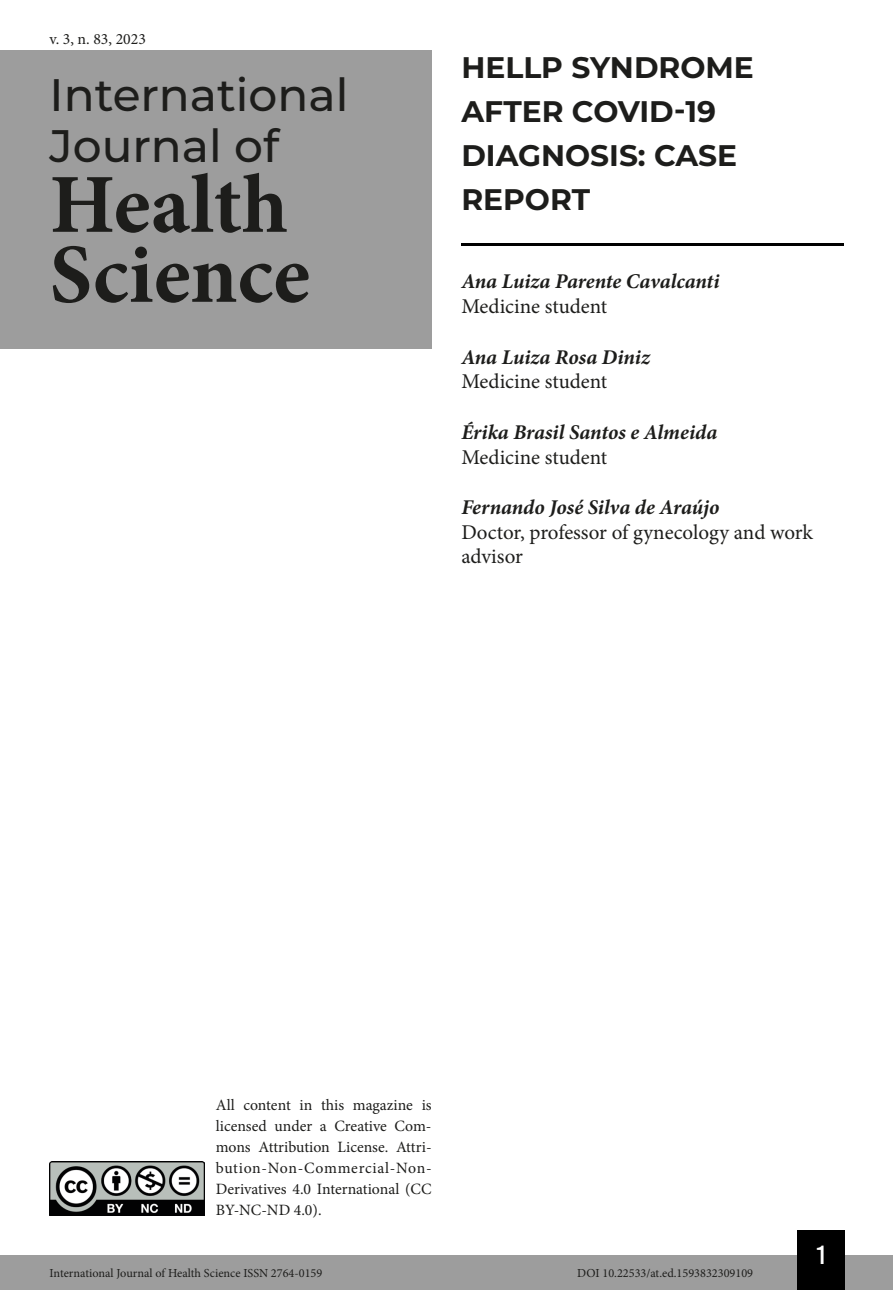
<style>
.page{position:relative;width:893px;height:1290px;background:#fff}
.page>*{position:absolute;margin:0;border:0;box-sizing:border-box;transform-origin:0 0}
.t1{font:700 84px/70px "Minion Pro";color:#1d1d1b}
.t2{font:500 45.5px/50.8px "Montserrat";color:#1d1d1b}
.t3{font:700 29.75px/43.8px "Montserrat";color:#1d1d1b}
.t4{font:26.25px "Bebas Kai";color:#fff}
.t5{font:italic 700 21px "Minion Pro";letter-spacing:-.005em;color:#1d1d1b}
.t6{font:21px/24.5px "Minion Pro";color:#1d1d1b}
.t7{font:15.75px/21px "Minion Pro";color:#1d1d1b;text-align:justify}
.t8{font:12.25px "Minion Pro";color:#1d1d1b}
</style>
<div class="page">
<div style="left:0;top:1255px;width:893px;height:35px;background:#9d9d9d"></div>
<div style="left:797px;top:1230px;width:48px;height:60px;background:#000"></div>
<img style="left:50px;top:1161px;width:154px;height:54px">
<div style="left:0;top:50px;width:432px;height:298px;background:#9d9d9d"></div>
<hr style="left:461px;top:243px;width:382px;height:3px;background:#000">
<p class="t7" style="left:50px;top:28px;width:98px">v. 3, n. 83, 2023</p>
<h2 class="t2" style="left:50px;top:68px;width:300px">International<br>Journal of</h2>
<h1 class="t1" style="left:50px;top:169px;width:262px">Health<br>Science</h1>
<h3 class="t3" style="left:461px;top:44px;width:294px">HELLP SYNDROME<br>AFTER COVID-19<br>DIAGNOSIS: CASE<br>REPORT</h3>
<h3 class="t5" style="left:461px;top:267px;width:260px">Ana Luiza Parente Cavalcanti</h3>
<h3 class="t6" style="left:461px;top:294px;width:147px">Medicine student</h3>
<h3 class="t5" style="left:461px;top:342px;width:190px">Ana Luiza Rosa Diniz</h3>
<h3 class="t6" style="left:461px;top:369px;width:147px">Medicine student</h3>
<h3 class="t5" style="left:461px;top:417px;width:258px">Érika Brasil Santos e Almeida</h3>
<h3 class="t6" style="left:461px;top:445px;width:147px">Medicine student</h3>
<h3 class="t5" style="left:461px;top:493px;width:259px">Fernando José Silva de Araújo</h3>
<h3 class="t6" style="left:461px;top:520px;width:353px">Doctor, professor of gynecology and work advisor</h3>
<p class="t7" style="left:216px;top:1095px;width:217px">All content in this magazine is licensed under a Creative Com&shy;mons Attribution License. Attri&shy;bution-Non-Commercial-Non-Derivatives 4.0 International (CC BY-NC-ND 4.0).</p>
<h3 class="t4" style="left:817px;top:1241px;width:10px">1</h3>
<p class="t8" style="left:50px;top:1265px;width:274px">International Journal of Health Science ISSN 2764-0159</p>
<p class="t8" style="left:577px;top:1265px;width:177px">DOI 10.22533/at.ed.1593832309109</p>
</div>
